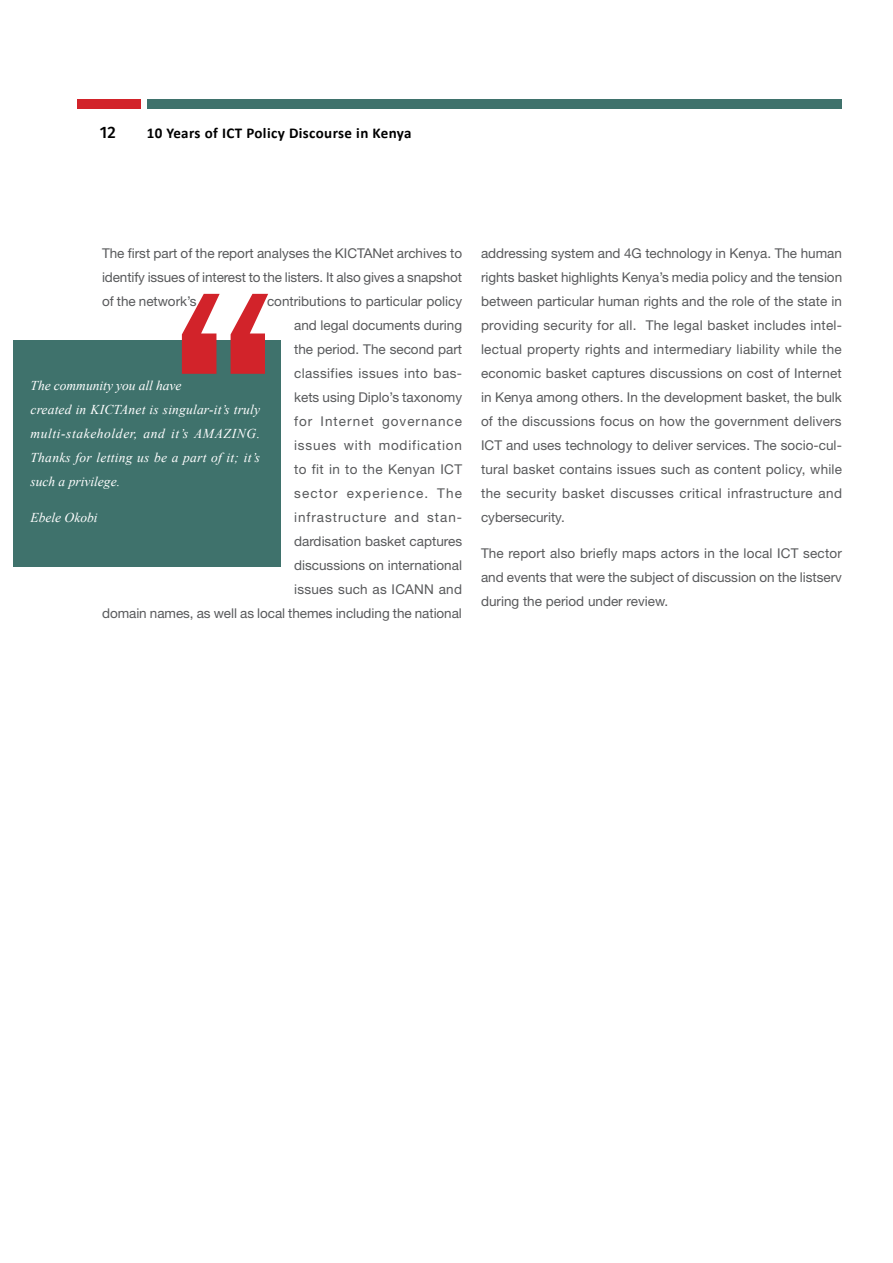
<style>
.page{position:relative;width:893px;height:1263px;background:#fff}
.page>*{position:absolute;margin:0;border:0;box-sizing:border-box;transform-origin:0 0}
.t1{font:500 16.5px "Fira Sans";color:#000}
.t2{font:700 15px "Calibri";letter-spacing:.025em;color:#000}
.t3{font:13.5px/24px "Helvetica Neue";color:#58595b;text-align:justify}
.t4{font:italic 13.5px/24px "Times New Roman";letter-spacing:.015em;color:#fff}
</style>
<div class="page">
<div style="left:147px;top:99px;width:694px;height:10px;background:#3f726c"></div>
<div style="left:77px;top:99px;width:64px;height:10px;background:#d2232a"></div>
<div style="left:14px;top:340px;width:267px;height:227px;background:#3f726c"></div>
<svg style="left:182px;top:294px;width:86px;height:80px"></svg>
<p class="t1" style="left:100px;top:119px;width:17px">12</p>
<p class="t2" style="left:147px;top:122px;width:266px">10 Years of ICT Policy Discourse in Kenya</p>
<p class="t3" style="left:102px;top:241px;width:362px">The first part of the report analyses the KICTANet archives to identify issues of interest to the listers. It also gives a snapshot of the network’s</p>
<p class="t3" style="left:102px;top:289px;width:362px;text-align:right">contributions to particular policy<br>and legal documents during<br>the period. The second part<br>classifies issues into bas-<br>kets using Diplo’s taxonomy<br>for Internet governance<br>issues with modification<br>to fit in to the Kenyan ICT<br>sector experience. The<br>infrastructure and stan-<br>dardisation basket captures<br>discussions on international<br>issues such as ICANN and<br>domain names, as well as local themes including the national</p>
<p class="t4" style="left:30px;top:373px;width:231px">The community you all have<br>created in KICTAnet is singular-it’s truly multi-stakeholder, and it’s AMAZING.<br>Thanks for letting us be a part of it; it’s such a privilege.</p>
<p class="t4" style="left:30px;top:505px;width:69px">Ebele Okobi</p>
<p class="t3" style="left:481px;top:241px;width:363px">addressing system and 4G technology in Kenya. The human rights basket highlights Kenya’s media policy and the tension between particular human rights and the role of the state in providing security for all. The legal basket includes intel&shy;lectual property rights and intermediary liability while the economic basket captures discussions on cost of Internet in Kenya among others. In the development basket, the bulk of the discussions focus on how the government delivers ICT and uses technology to deliver services. The socio-cul&shy;tural basket contains issues such as content policy, while the security basket discusses critical infrastructure and cybersecurity.</p>
<p class="t3" style="left:481px;top:541px;width:362px">The report also briefly maps actors in the local ICT sector and events that were the subject of discussion on the listserv during the period under review.</p>
</div>
